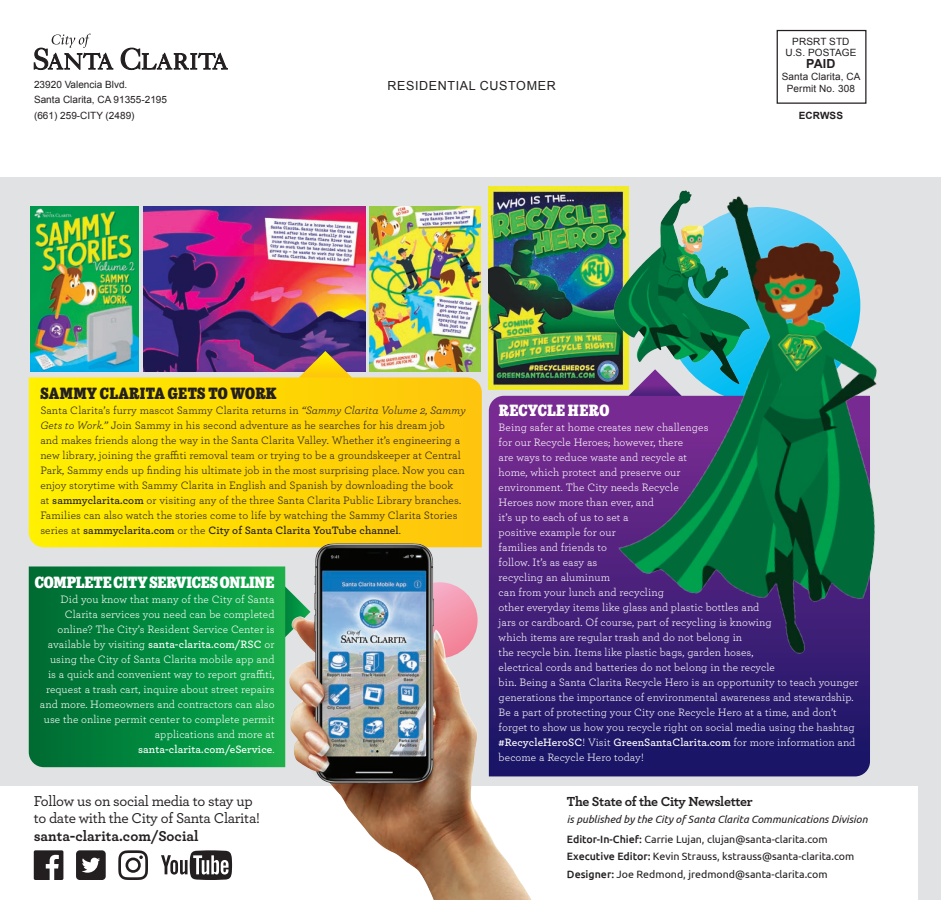
<style>
.page{position:relative;width:942px;height:900px;background:#fff}
.page>*{position:absolute;margin:0;border:0;box-sizing:border-box;transform-origin:0 0}
.t1{font:500 15px/16.1px "Archer";letter-spacing:-.02em;color:#231f20}
.t2{font:800 15px "Trevor";color:#fff}
.t3{font:700 15px "Archer";color:#231f20}
.t4{font:800 15px "Trevor";letter-spacing:.015em;color:#231f20}
.t5{font:800 15px "Trevor";letter-spacing:.02em;color:#fff}
.t6{font:700 13.75px "Archer";letter-spacing:-.02em;color:#231f20}
.t7{font:12.5px "Arial";letter-spacing:.05em;color:#231f20}
.t8{font:700 12.5px "Arial";color:#231f20}
.t9{font:11.25px/15px "Archer";letter-spacing:.01em;color:#fff}
.t10{font:11.25px/15px "Archer";letter-spacing:.01em;color:#231f20}
.t11{font:10.62px "Ubuntu";color:#231f20}
.t12{font:italic 10.62px "Ubuntu";color:#231f20}
.t13{font:10px "Arial";color:#231f20}
.t14{font:700 10px "Arial";letter-spacing:.01em;color:#231f20}
.s1{font-style:italic}
.s2{font-weight:600}
.s3{font-weight:500}
</style>
<div class="page">
<div style="left:0;top:178px;width:940px;height:722px;background:#e1e2e4"></div>
<img style="left:30px;top:206px;width:109px;height:166px">
<img style="left:369px;top:206px;width:111px;height:166px">
<img style="left:143px;top:206px;width:222px;height:166px">
<svg style="left:299px;top:351px;width:53px;height:26px"></svg>
<img style="left:488px;top:187px;width:110px;height:202px">
<svg style="left:29px;top:377px;width:452px;height:170px;background:#feda04"></svg>
<svg style="left:488px;top:396px;width:381px;height:380px;background:#3b1d75"></svg>
<svg style="left:29px;top:567px;width:235px;height:200px;background:#03883e"></svg>
<div style="left:776px;top:30px;width:90px;height:74px;border:1px solid #231f20"></div>
<svg style="left:33px;top:34px;width:81px;height:37px"></svg>
<svg style="left:120px;top:47px;width:108px;height:24px"></svg>
<div style="left:0;top:787px;width:917px;height:113px;background:#fff"></div>
<img style="left:264px;top:512px;width:303px;height:388px">
<img style="left:598px;top:177px;width:343px;height:495px">
<svg style="left:34px;top:850px;width:29px;height:30px"></svg>
<svg style="left:76px;top:850px;width:30px;height:30px"></svg>
<svg style="left:118px;top:850px;width:30px;height:30px"></svg>
<svg style="left:161px;top:850px;width:71px;height:30px"></svg>
<p class="t13" style="left:792px;top:35px;width:59px">PRSRT STD</p>
<p class="t13" style="left:785px;top:46px;width:72px">U.S. POSTAGE</p>
<p class="t8" style="left:806px;top:55px;width:31px">PAID</p>
<p class="t13" style="left:781px;top:70px;width:80px">Santa Clarita, CA</p>
<p class="t13" style="left:786px;top:82px;width:69px">Permit No. 308</p>
<p class="t7" style="left:387px;top:78px;width:170px">RESIDENTIAL CUSTOMER</p>
<p class="t13" style="left:34px;top:78px;width:95px">23920 Valencia Blvd.</p>
<p class="t13" style="left:34px;top:93px;width:134px">Santa Clarita, CA 91355-2195</p>
<p class="t13" style="left:34px;top:109px;width:102px">(661) 259-CITY (2489)</p>
<p class="t14" style="left:798px;top:109px;width:46px">ECRWSS</p>
<p class="t4" style="left:41px;top:382px;width:237px">SAMMY CLARITA GETS TO WORK</p>
<p class="t10" style="left:40px;top:403px;width:427px">Santa Clarita’s furry mascot Sammy Clarita returns in <span class="s1">“Sammy Clarita Volume 2, Sammy Gets to Work.”</span> Join Sammy in his second adventure as he searches for his dream job<br>and makes friends along the way in the Santa Clarita Valley. Whether it’s engineering a new library, joining the graffiti removal team or trying to be a groundskeeper at Central Park, Sammy ends up finding his ultimate job in the most surprising place. Now you can enjoy storytime with Sammy Clarita in English and Spanish by downloading the book<br>at <span class="s2">sammyclarita.com</span> or visiting any of the three Santa Clarita Public Library branches.<br>Families can also watch the stories come to life by watching the Sammy Clarita Stories series at <span class="s2">sammyclarita.com</span> or the <span class="s2">City of Santa Clarita YouTube channel</span>.</p>
<p class="t5" style="left:499px;top:399px;width:112px">RECYCLE HERO</p>
<p class="t9" style="left:498px;top:420px;width:361px">Being safer at home creates new challenges<br>for our Recycle Heroes; however, there<br>are ways to reduce waste and recycle at<br>home, which protect and preserve our<br>environment. The City needs Recycle<br>Heroes now more than ever, and<br>it’s up to each of us to set a<br>positive example for our<br>families and friends to<br>follow. It’s as easy as<br>recycling an aluminum<br>can from your lunch and recycling<br>other everyday items like glass and plastic bottles and<br>jars or cardboard. Of course, part of recycling is knowing<br>which items are regular trash and do not belong in<br>the recycle bin. Items like plastic bags, garden hoses,<br>electrical cords and batteries do not belong in the recycle<br>bin. Being a Santa Clarita Recycle Hero is an opportunity to teach younger generations the importance of environmental awareness and stewardship.<br>Be a part of protecting your City one Recycle Hero at a time, and don’t forget to show us how you recycle right on social media using the hashtag <span class="s2">#RecycleHeroSC</span>! Visit <span class="s2">GreenSantaClarita.com</span> for more information and become a Recycle Hero today!</p>
<p class="t2" style="left:35px;top:570px;width:241px">COMPLETE CITY SERVICES ONLINE</p>
<p class="t9" style="left:40px;top:591px;width:236px;text-align:right">Did you know that many of the City of Santa Clarita services you need can be completed online? The City’s Resident Service Center is available by visiting <span class="s2">santa-clarita.com/RSC</span> or using the City of Santa Clarita mobile app and is a quick and convenient way to report graffiti, request a trash cart, inquire about street repairs and more. Homeowners and contractors can also use the online permit center to complete permit applications and more at <span class="s2">santa-clarita.com/eService</span>.</p>
<p class="t1" style="left:34px;top:793px;width:227px">Follow us on social media to stay up to date with the City of Santa Clarita!</p>
<p class="t3" style="left:34px;top:824px;width:166px">santa-clarita.com/Social</p>
<p class="t6" style="left:567px;top:791px;width:187px">The State of the City Newsletter</p>
<p class="t12" style="left:567px;top:813px;width:302px">is published by the City of Santa Clarita Communications Division</p>
<p class="t11" style="left:567px;top:833px;width:262px"><span class="s3">Editor-In-Chief:</span> Carrie Lujan, clujan@santa-clarita.com</p>
<p class="t11" style="left:567px;top:850px;width:289px"><span class="s3">Executive Editor:</span> Kevin Strauss, kstrauss@santa-clarita.com</p>
<p class="t11" style="left:567px;top:868px;width:262px"><span class="s3">Designer:</span> Joe Redmond, jredmond@santa-clarita.com</p>
</div>
